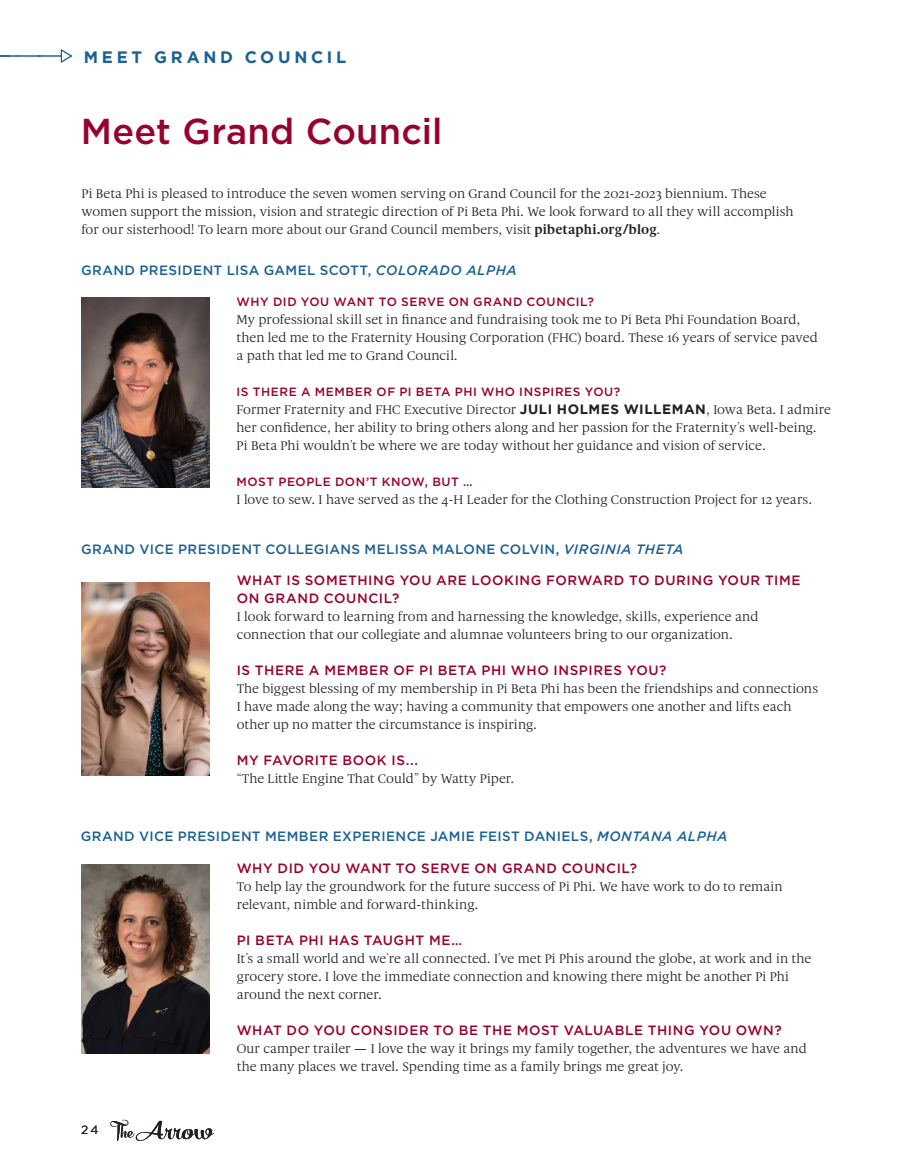
<style>
.page{position:relative;width:905px;height:1175px;background:#fff}
.page>*{position:absolute;margin:0;border:0;box-sizing:border-box;transform-origin:0 0}
.body_-_regular_parag{font:500 36px "Gotham";letter-spacing:.01em;color:#98012d}
.t1{font:700 16.5px "Gotham";letter-spacing:.225em;color:#1b6194}
.body_-_regular_parag-2{font:13.5px/18px "Gauthier FY";color:#231f20}
.body_-_regular_parag-3{font:500 13.5px "Gotham";letter-spacing:.03em;color:#1b6194}
.body_-_regular_parag-4{font:500 12px "Gotham";letter-spacing:.05em;color:#98012d}
.t2{font:12px "Gotham";color:#231f20}
.s1{font-weight:700}
.s2{font-style:italic}
.s3{font-family:"Gotham";font-weight:700}
.s4{font-family:"Gotham";font-weight:500;color:#98012d}
</style>
<div class="page">
<svg style="left:110px;top:1119px;width:104px;height:22px"></svg>
<svg style="left:0;top:49px;width:72px;height:14px"></svg>
<img style="left:81px;top:298px;width:128px;height:189px">
<img style="left:81px;top:583px;width:129px;height:192px">
<img style="left:81px;top:864px;width:129px;height:189px">
<p class="t1" style="left:84px;top:48px;width:264px">MEET GRAND COUNCIL</p>
<p class="body_-_regular_parag" style="left:81px;top:108px;width:363px">Meet Grand Council</p>
<p class="body_-_regular_parag-2" style="left:81px;top:184px;width:713px">Pi Beta Phi is pleased to introduce the seven women serving on Grand Council for the 2021-2023 biennium. These women support the mission, vision and strategic direction of Pi Beta Phi. We look forward to all they will accomplish for our sisterhood! To learn more about our Grand Council members, visit <span class="s1">pibetaphi.org/blog</span>.</p>
<p class="body_-_regular_parag-3" style="left:81px;top:262px;width:437px">GRAND PRESIDENT LISA GAMEL SCOTT, <span class="s2">COLORADO ALPHA</span></p>
<p class="body_-_regular_parag-4" style="left:236px;top:294px;width:359px">WHY DID YOU WANT TO SERVE ON GRAND COUNCIL?</p>
<p class="body_-_regular_parag-2" style="left:236px;top:310px;width:582px">My professional skill set in finance and fundraising took me to Pi Beta Phi Foundation Board, then led me to the Fraternity Housing Corporation (FHC) board. These 16 years of service paved a path that led me to Grand Council.</p>
<p class="body_-_regular_parag-4" style="left:236px;top:384px;width:385px">IS THERE A MEMBER OF PI BETA PHI WHO INSPIRES YOU?</p>
<p class="body_-_regular_parag-2" style="left:236px;top:400px;width:596px">Former Fraternity and FHC Executive Director <span class="s3">JULI HOLMES WILLEMAN</span>, Iowa Beta. I admire her confidence, her ability to bring others along and her passion for the Fraternity’s well-being.<br>Pi Beta Phi wouldn’t be where we are today without her guidance and vision of service.</p>
<p class="body_-_regular_parag-4" style="left:236px;top:474px;width:237px">MOST PEOPLE DON’T KNOW, BUT …</p>
<p class="body_-_regular_parag-2" style="left:236px;top:490px;width:577px">I love to sew. I have served as the 4-H Leader for the Clothing Construction Project for 12 years.</p>
<p class="body_-_regular_parag-3" style="left:81px;top:540px;width:604px">GRAND VICE PRESIDENT COLLEGIANS MELISSA MALONE COLVIN, <span class="s2">VIRGINIA THETA</span></p>
<p class="body_-_regular_parag-2" style="left:237px;top:571px;width:565px"><span class="s4">WHAT IS SOMETHING YOU ARE LOOKING FORWARD TO DURING YOUR TIME ON GRAND COUNCIL?<br></span>I look forward to learning from and harnessing the knowledge, skills, experience and connection that our collegiate and alumnae volunteers bring to our organization.</p>
<p class="body_-_regular_parag-2" style="left:237px;top:661px;width:583px"><span class="s4">IS THERE A MEMBER OF PI BETA PHI WHO INSPIRES YOU?<br></span>The biggest blessing of my membership in Pi Beta Phi has been the friendships and connections I have made along the way; having a community that empowers one another and lifts each other up no matter the circumstance is inspiring.</p>
<p class="body_-_regular_parag-2" style="left:237px;top:751px;width:279px"><span class="s4">MY FAVORITE BOOK IS...<br></span>“The Little Engine That Could” by Watty Piper.</p>
<p class="body_-_regular_parag-3" style="left:81px;top:827px;width:648px">GRAND VICE PRESIDENT MEMBER EXPERIENCE JAMIE FEIST DANIELS, <span class="s2">MONTANA ALPHA</span></p>
<p class="t2" style="left:81px;top:1123px;width:19px">24</p>
<p class="body_-_regular_parag-2" style="left:237px;top:859px;width:547px"><span class="s4">WHY DID YOU WANT TO SERVE ON GRAND COUNCIL?<br></span>To help lay the groundwork for the future success of Pi Phi. We have work to do to remain relevant, nimble and forward-thinking.</p>
<p class="body_-_regular_parag-2" style="left:237px;top:931px;width:576px"><span class="s4">PI BETA PHI HAS TAUGHT ME…<br></span>It’s a small world and we're all connected. I’ve met Pi Phis around the globe, at work and in the grocery store. I love the immediate connection and knowing there might be another Pi Phi around the next corner.</p>
<p class="body_-_regular_parag-2" style="left:237px;top:1021px;width:571px"><span class="s4">WHAT DO YOU CONSIDER TO BE THE MOST VALUABLE THING YOU OWN?<br></span>Our camper trailer — I love the way it brings my family together, the adventures we have and the many places we travel. Spending time as a family brings me great joy.</p>
</div>
